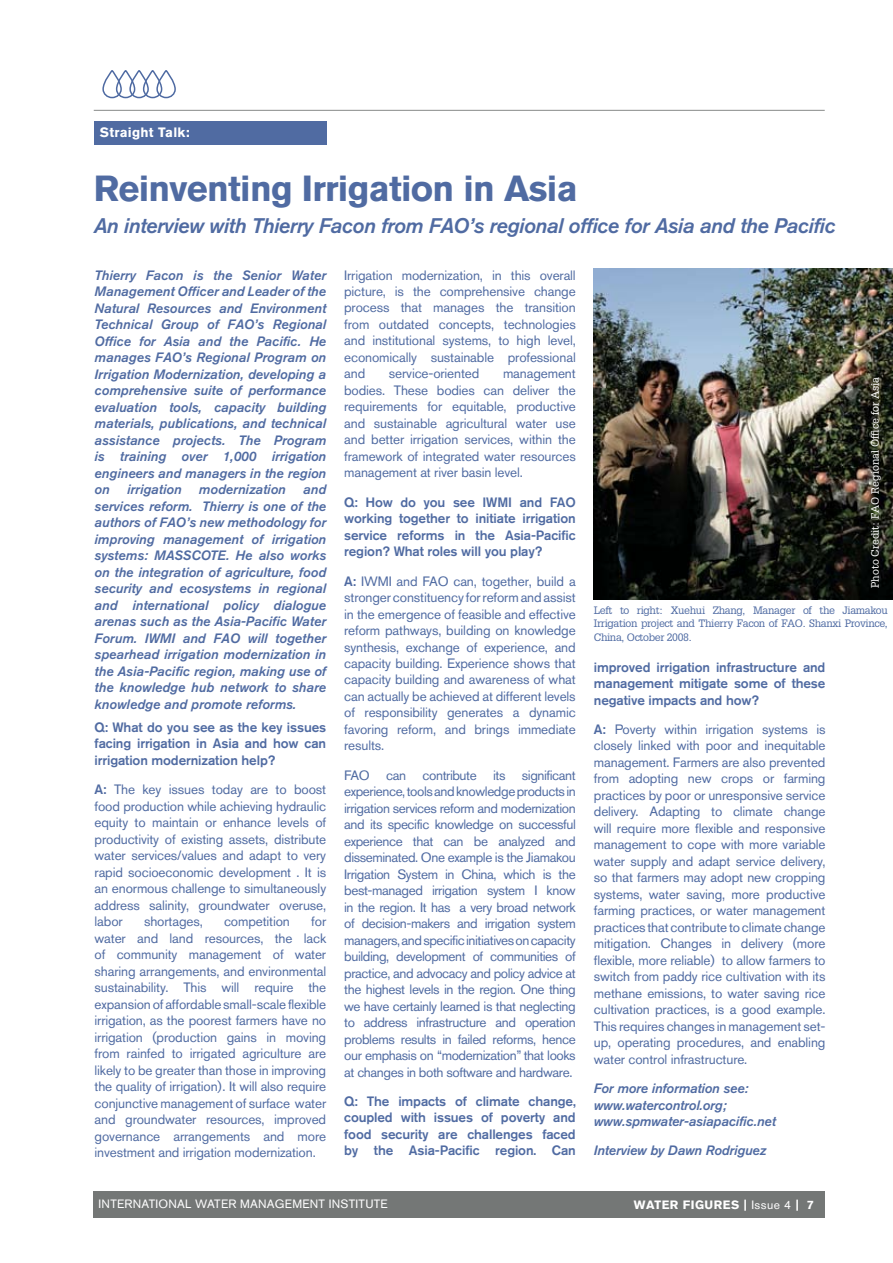
<style>
.page{position:relative;width:893px;height:1263px;background:#fff}
.page>*{position:absolute;margin:0;border:0;box-sizing:border-box;transform-origin:0 0}
.t1{font:700 36px "Akzidenz Grotesk BQ";letter-spacing:-.02em;color:#506ba2}
.t2{font:italic 21px "Akzidenz Grotesk BQ Med";letter-spacing:-.02em;color:#506ba2}
.t3{font:13.5px/16.5px "Akzidenz Grotesk BQ";letter-spacing:-.01em;color:#506ba2;text-align:justify}
.t4{font:italic 13.5px/16.5px "Akzidenz Grotesk BQ Med";color:#506ba2;text-align:justify}
.t5{font:500 13.5px/16.5px "Akzidenz Grotesk BQ";letter-spacing:-.01em;color:#506ba2;text-align:justify}
.t6{font:700 13.5px "Akzidenz Grotesk BQ";letter-spacing:.02em;color:#fff}
.t7{font:12px "Akzidenz Grotesk BQ";letter-spacing:.02em;color:#fff}
.t8{font:700 12px "Akzidenz Grotesk BQ";letter-spacing:.04em;color:#fff}
.t9{font:10.5px/13.5px "Glypha LT";letter-spacing:-.03em;color:#4e6aa2;text-align:justify}
.t10{font:10.5px "Glypha LT";color:#fff}
.s1{font-weight:500}
.s2{font-weight:400}
.s3{color:#747776}
</style>
<div class="page">
<img style="left:594px;top:269px;width:299px;height:330px">
<div style="left:93px;top:1190px;width:732px;height:27px;background:#747776"></div>
<div style="left:156px;top:70px;width:20px;height:28px;border:2px solid #4e6aa2;border-radius:9px"></div>
<div style="left:143px;top:70px;width:20px;height:28px;border:2px solid #4e6aa2;border-radius:9px"></div>
<div style="left:129px;top:70px;width:20px;height:28px;border:2px solid #4e6aa2;border-radius:9px"></div>
<div style="left:116px;top:70px;width:20px;height:28px;border:2px solid #4e6aa2;border-radius:9px"></div>
<div style="left:102px;top:70px;width:20px;height:28px;border:2px solid #4e6aa2;border-radius:9px"></div>
<hr style="left:94px;top:110px;width:731px;height:1px;background:#878a89">
<div style="left:94px;top:121px;width:233px;height:23px;background:#506ba2"></div>
<p class="t6" style="left:100px;top:125px;width:91px">Straight Talk:</p>
<h1 class="t1" style="left:94px;top:168px;width:485px">Reinventing Irrigation in Asia</h1>
<h2 class="t2" style="left:94px;top:214px;width:743px">An interview with Thierry Facon from FAO’s regional office for Asia and the Pacific</h2>
<p class="t4" style="left:95px;top:267px;width:233px">Thierry Facon is the Senior Water Management Officer and Leader of the Natural Resources and Environment Technical Group of FAO’s Regional Office for Asia and the Pacific. He manages FAO’s Regional Program on Irrigation Modernization, developing a comprehensive suite of performance evaluation tools, capacity building materials, publications, and technical assistance projects. The Program is training over 1,000 irrigation engineers and managers in the region on</p>
<p class="t4" style="left:95px;top:481px;width:233px;text-indent:209px">and services reform. Thierry is one of the authors of FAO’s new methodology for improving management of irrigation systems: MASSCOTE. He also works on the integration of agriculture, food security and ecosystems in regional and international policy dialogue arenas such as the Asia-Pacific Water Forum. IWMI and FAO will together spearhead irrigation modernization in the Asia-Pacific region, making use of the knowledge hub network to share knowledge and promote reforms.</p>
<p class="t5" style="left:95px;top:719px;width:233px">Q: What do you see as the key issues facing irrigation in Asia and how can irrigation modernization help?</p>
<p class="t3" style="left:95px;top:781px;width:233px"><span class="s1">A:</span> The key issues today are to boost food production while achieving hydraulic equity to maintain or enhance levels of productivity of existing assets, distribute water services/values and adapt to very rapid socioeconomic development . It is an enormous challenge to simultaneously address salinity, groundwater overuse, labor</p>
<p class="t4" style="left:127px;top:481px;width:56px">irrigation</p>
<p class="t4" style="left:199px;top:481px;width:88px">modernization</p>
<p class="t3" style="left:144px;top:913px;width:60px">shortages,</p>
<p class="t3" style="left:224px;top:913px;width:67px">competition</p>
<p class="t3" style="left:95px;top:913px;width:233px;text-indent:217px">for water and land resources, the lack of community management of water sharing arrangements, and environmental sustainability. This will require the expansion of affordable small-scale flexible irrigation, as the poorest farmers have no irrigation (production gains in moving from rainfed to irrigated agriculture are likely to be greater than those in improving the quality of irrigation). It will also require conjunctive management of surface water and groundwater resources, improved governance arrangements and more investment and irrigation modernization.</p>
<p class="t3" style="left:344px;top:266px;width:233px">Irrigation modernization, in this overall picture, is the comprehensive change process that manages the transition from outdated concepts, technologies and institutional systems, to high level, economically sustainable professional and</p>
<p class="t3" style="left:389px;top:365px;width:92px">service-oriented</p>
<p class="t3" style="left:344px;top:365px;width:233px;text-indent:159px">management bodies. These bodies can deliver the requirements for equitable, productive and sustainable agricultural water use and better irrigation services, within the framework of integrated water resources management at river basin level.</p>
<p class="t5" style="left:344px;top:493px;width:233px">Q: How do you see IWMI and FAO working together to initiate irrigation service reforms in the Asia-Pacific region? What roles will you play?</p>
<p class="t3" style="left:344px;top:572px;width:233px"><span class="s1">A:</span> IWMI and FAO can, together, build a stronger constituency for reform and assist in the emergence of feasible and effective reform pathways, building on knowledge synthesis, exchange of experience, and capacity building. Experience shows that capacity building and awareness of what can actually be achieved at different levels of responsibility generates a dynamic favoring reform, and brings immediate results.</p>
<p class="t3" style="left:344px;top:767px;width:233px">FAO can contribute its significant experience, tools and knowledge products in irrigation services reform and modernization and its specific knowledge on successful experience that can be analyzed and disseminated. One example is the Jiamakou Irrigation System in China, which is the best-managed irrigation system I know in the region. It has a very broad network of decision-makers and irrigation system managers, and specific initiatives on capacity building, development of communities of practice, and advocacy and policy advice at the highest levels in the region. One thing we have certainly learned is that neglecting to address infrastructure and operation problems results in failed reforms, hence our emphasis on “modernization” that looks at changes in both software and hardware.</p>
<p class="t5" style="left:344px;top:1093px;width:233px">Q: The impacts of climate change, coupled with issues of poverty and food security are challenges faced by the Asia-Pacific region. Can</p>
<p class="t10" style="left:869px;top:588px;width:213px;rotate:-90deg">Photo Credit: FAO Regional Office for Asia</p>
<p class="t9" style="left:594px;top:603px;width:296px">Left to right: Xuehui Zhang, Manager of the Jiamakou Irrigation project and Thierry Facon of FAO. Shanxi Province, China, October 2008.</p>
<p class="t5" style="left:594px;top:658px;width:233px">improved irrigation infrastructure and management mitigate some of these negative impacts and how?</p>
<p class="t3" style="left:594px;top:721px;width:233px"><span class="s1">A:</span> Poverty within irrigation systems is closely linked with poor and inequitable management. Farmers are also prevented from adopting new crops or farming practices by poor or unresponsive service delivery. Adapting to climate change will require more flexible and responsive management to cope with more variable water supply and adapt service delivery, so that farmers may adopt new cropping systems, water saving, more productive farming practices, or water management practices that contribute to climate change mitigation. Changes in delivery (more flexible, more reliable) to allow farmers to switch from paddy rice cultivation with its methane emissions, to water saving rice cultivation practices, is a good example.<br>This requires changes in management set&shy;up, operating procedures, and enabling water control infrastructure.</p>
<p class="t4" style="left:594px;top:1080px;width:184px;text-align:left">For more information see: www.watercontrol.org; www.spmwater-asiapacific.net</p>
<p class="t4" style="left:594px;top:1142px;width:174px">Interview by Dawn Rodriguez</p>
<p class="t7" style="left:99px;top:1196px;width:291px">INTERNATIONAL WATER MANAGEMENT INSTITUTE</p>
<p class="t8" style="left:634px;top:1197px;width:193px">WATER FIGURES | <span class="s2">Issue 4</span> | 7 <span class="s3">7</span></p>
</div>
